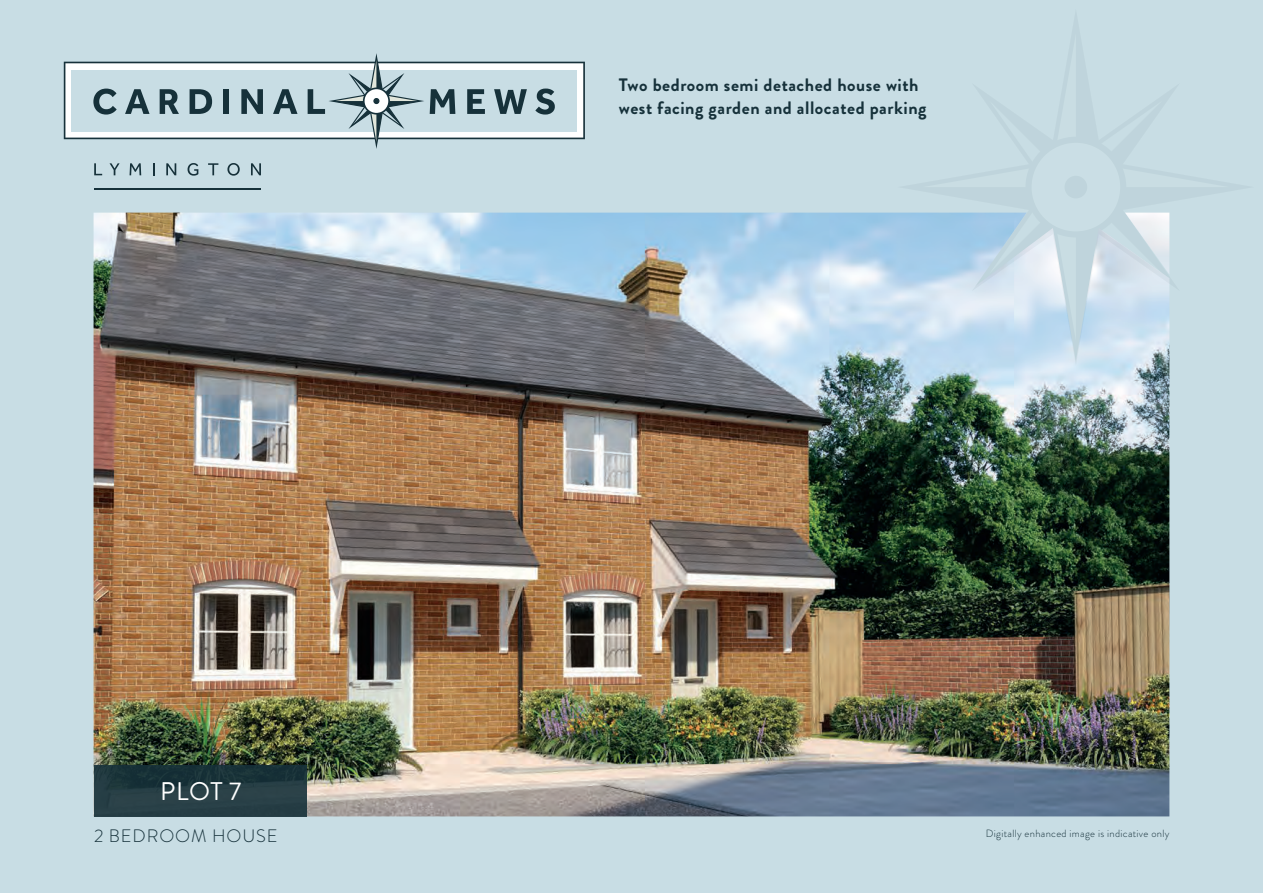
<style>
.page{position:relative;width:1263px;height:893px;background:#c8dde4}
.page>*{position:absolute;margin:0;border:0;box-sizing:border-box;transform-origin:0 0}
.t1{font:25.5px "Brandon Grotesque";color:#fff}
.t2{font:700 18px/22.5px "Brandon Grotesque";letter-spacing:.03em;color:#16313a}
.t3{font:300 18px "Brandon Grotesque";letter-spacing:.05em;color:#16313a}
.t4{font:300 10.5px "Brandon Grotesque";letter-spacing:.03em;color:#16313a}
</style>
<div class="page">
<img style="left:94px;top:213px;width:1075px;height:603px">
<svg style="left:897px;top:212px;width:273px;height:154px"></svg>
<div style="left:94px;top:765px;width:213px;height:51px;background:linear-gradient(to bottom,#173137,#2e444b)"></div>
<svg style="left:64px;top:53px;width:521px;height:96px"></svg>
<svg style="left:94px;top:163px;width:8px;height:12px"></svg>
<svg style="left:110px;top:163px;width:10px;height:12px"></svg>
<svg style="left:130px;top:163px;width:11px;height:12px"></svg>
<svg style="left:153px;top:163px;width:2px;height:12px"></svg>
<svg style="left:166px;top:163px;width:10px;height:12px"></svg>
<svg style="left:188px;top:163px;width:10px;height:13px"></svg>
<svg style="left:208px;top:163px;width:10px;height:12px"></svg>
<svg style="left:227px;top:163px;width:13px;height:13px"></svg>
<svg style="left:251px;top:163px;width:10px;height:12px"></svg>
<hr style="left:94px;top:189px;width:167px;height:1px;background:#16313a">
<p class="t1" style="left:160px;top:773px;width:83px">PLOT 7</p>
<p class="t2" style="left:619px;top:74px;width:309px">Two bedroom semi detached house with west facing garden and allocated parking</p>
<p class="t3" style="left:94px;top:823px;width:185px">2 BEDROOM HOUSE</p>
<p class="t4" style="left:986px;top:826px;width:185px">Digitally enhanced image is indicative only</p>
</div>
